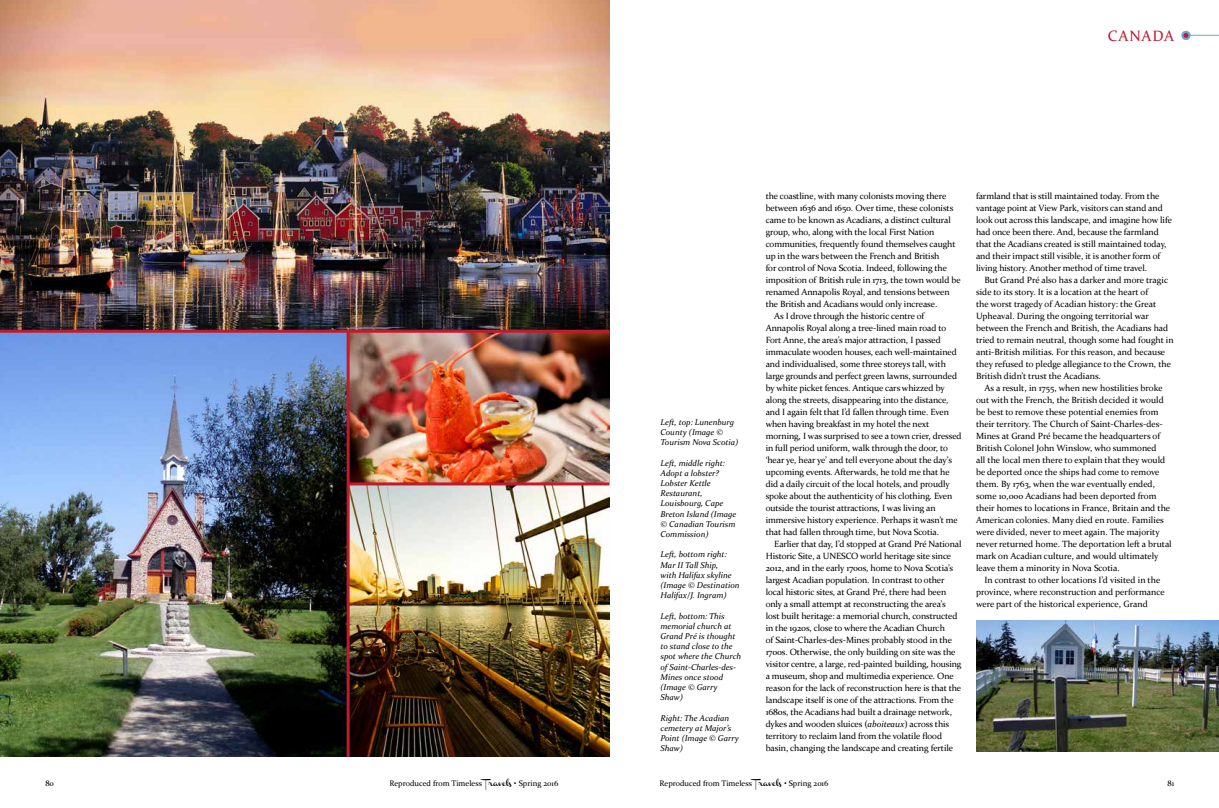
<style>
.page{position:relative;width:1219px;height:808px;background:#fff}
.page>*{position:absolute;margin:0;border:0;box-sizing:border-box;transform-origin:0 0}
.t1{font:15px "Constantia";letter-spacing:.06em;color:#be1b2e}
.t2{font:9px/12px "Constantia";letter-spacing:-.01em;color:#000}
.t3{font:italic 8.5px/10.2px "Constantia";color:#000}
.t4{font:8px "Constantia";color:#000}
.s1{font-family:"Channel";font-size:6px}
.s2{font-style:italic}
</style>
<div class="page">
<img style="left:976px;top:620px;width:243px;height:131px">
<img style="left:0;top:0;width:609px;height:757px">
<div style="left:1182px;top:32px;width:7px;height:7px;background:#be1b2e;border-radius:50%"></div>
<div style="left:1181px;top:31px;width:10px;height:9px;border:2px solid #6ca5d5;border-radius:50%"></div>
<hr style="left:1189px;top:35px;width:30px;height:1px;background:#6ca5d5">
<hr style="left:0;top:330px;width:609px;height:3px;background:#be1b2e">
<hr style="left:347px;top:330px;width:3px;height:427px;background:#be1b2e">
<hr style="left:348px;top:482px;width:261px;height:3px;background:#be1b2e">
<p class="t4" style="left:45px;top:778px;width:10px">80</p>
<p class="t4" style="left:390px;top:778px;width:170px">Reproduced from Timeless <span class="s1">Travels</span> • Spring 2016</p>
<h1 class="t1" style="left:1108px;top:26px;width:68px">CANADA</h1>
<p class="t2" style="left:976px;top:190px;width:197px">farmland that is still maintained today. From the vantage point at View Park, visitors can stand and look out across this landscape, and imagine how life had once been there. And, because the farmland that the Acadians created is still maintained today, and their impact still visible, it is another form of living history. Another method of time travel.</p>
<p class="t2" style="left:976px;top:274px;width:199px;text-indent:9px">But Grand Pré also has a darker and more tragic side to its story. It is a location at the heart of<br>the worst tragedy of Acadian history: the Great Upheaval. During the ongoing territorial war between the French and British, the Acadians had tried to remain neutral, though some had fought in anti-British militias. For this reason, and because they refused to pledge allegiance to the Crown, the British didn’t trust the Acadians.</p>
<p class="t2" style="left:976px;top:382px;width:197px;text-indent:9px">As a result, in 1755, when new hostilities broke out with the French, the British decided it would be best to remove these potential enemies from their territory. The Church of Saint-Charles-des-Mines at Grand Pré became the headquarters of British Colonel John Winslow, who summoned<br>all the local men there to explain that they would be deported once the ships had come to remove them. By 1763, when the war eventually ended, some 10,000 Acadians had been deported from their homes to locations in France, Britain and the American colonies. Many died en route. Families were divided, never to meet again. The majority never returned home. The deportation left a brutal mark on Acadian culture, and would ultimately leave them a minority in Nova Scotia.</p>
<p class="t2" style="left:976px;top:573px;width:190px;text-indent:9px">In contrast to other locations I’d visited in the province, where reconstruction and performance were part of the historical experience, Grand</p>
<p class="t2" style="left:766px;top:190px;width:182px">the coastline, with many colonists moving there</p>
<p class="t2" style="left:766px;top:202px;width:189px">between 1636 and 1650. Over time, these colonists</p>
<p class="t2" style="left:766px;top:214px;width:187px">came to be known as Acadians, a distinct cultural</p>
<p class="t2" style="left:766px;top:226px;width:170px">group, who, along with the local First Nation</p>
<p class="t2" style="left:766px;top:238px;width:191px">communities, frequently found themselves caught</p>
<p class="t2" style="left:766px;top:250px;width:175px">up in the wars between the French and British</p>
<p class="t2" style="left:766px;top:262px;width:183px">for control of Nova Scotia. Indeed, following the</p>
<p class="t2" style="left:766px;top:274px;width:197px">imposition of British rule in 1713, the town would be</p>
<p class="t2" style="left:766px;top:286px;width:186px">renamed Annapolis Royal, and tensions between</p>
<p class="t2" style="left:766px;top:298px;width:173px">the British and Acadians would only increase.</p>
<p class="t2" style="left:774px;top:310px;width:152px">As I drove through the historic centre of</p>
<p class="t2" style="left:766px;top:322px;width:182px">Annapolis Royal along a tree-lined main road to</p>
<p class="t2" style="left:766px;top:334px;width:177px">Fort Anne, the area’s major attraction, I passed</p>
<p class="t2" style="left:766px;top:346px;width:193px">immaculate wooden houses, each well-maintained</p>
<p class="t2" style="left:766px;top:358px;width:182px">and individualised, some three storeys tall, with</p>
<p class="t2" style="left:766px;top:370px;width:193px">large grounds and perfect green lawns, surrounded</p>
<p class="t2" style="left:766px;top:382px;width:181px">by white picket fences. Antique cars whizzed by</p>
<p class="t2" style="left:766px;top:394px;width:184px">along the streets, disappearing into the distance,</p>
<p class="t2" style="left:766px;top:406px;width:185px">and I again felt that I’d fallen through time. Even</p>
<p class="t2" style="left:766px;top:418px;width:165px">when having breakfast in my hotel the next</p>
<p class="t2" style="left:766px;top:430px;width:197px">morning, I was surprised to see a town crier, dressed</p>
<p class="t2" style="left:766px;top:442px;width:184px">in full period uniform, walk through the door, to</p>
<p class="t2" style="left:766px;top:454px;width:188px">‘hear ye, hear ye’ and tell everyone about the day’s</p>
<p class="t2" style="left:766px;top:466px;width:185px">upcoming events. Afterwards, he told me that he</p>
<p class="t2" style="left:766px;top:478px;width:186px">did a daily circuit of the local hotels, and proudly</p>
<p class="t2" style="left:766px;top:490px;width:188px">spoke about the authenticity of his clothing. Even</p>
<p class="t2" style="left:766px;top:502px;width:172px">outside the tourist attractions, I was living an</p>
<p class="t2" style="left:766px;top:514px;width:194px">immersive history experience. Perhaps it wasn’t me</p>
<p class="t2" style="left:766px;top:526px;width:175px">that had fallen through time, but Nova Scotia.</p>
<p class="t2" style="left:774px;top:538px;width:189px">Earlier that day, I’d stopped at Grand Pré National</p>
<p class="t2" style="left:766px;top:550px;width:187px">Historic Site, a UNESCO world heritage site since</p>
<p class="t2" style="left:766px;top:562px;width:189px">2012, and in the early 1700s, home to Nova Scotia’s</p>
<p class="t2" style="left:766px;top:574px;width:180px">largest Acadian population. In contrast to other</p>
<p class="t2" style="left:766px;top:586px;width:182px">local historic sites, at Grand Pré, there had been</p>
<p class="t2" style="left:766px;top:598px;width:181px">only a small attempt at reconstructing the area’s</p>
<p class="t2" style="left:766px;top:610px;width:193px">lost built heritage: a memorial church, constructed</p>
<p class="t2" style="left:766px;top:622px;width:181px">in the 1920s, close to where the Acadian Church</p>
<p class="t2" style="left:766px;top:634px;width:188px">of Saint-Charles-des-Mines probably stood in the</p>
<p class="t2" style="left:766px;top:646px;width:191px">1700s. Otherwise, the only building on site was the</p>
<p class="t2" style="left:766px;top:658px;width:197px">visitor centre, a large, red-painted building, housing</p>
<p class="t2" style="left:766px;top:670px;width:190px">a museum, shop and multimedia experience. One</p>
<p class="t2" style="left:766px;top:682px;width:197px">reason for the lack of reconstruction here is that the</p>
<p class="t2" style="left:766px;top:694px;width:190px">landscape itself is one of the attractions. From the</p>
<p class="t2" style="left:766px;top:706px;width:188px">1680s, the Acadians had built a drainage network,</p>
<p class="t2" style="left:766px;top:718px;width:185px">dykes and wooden sluices (<span class="s2">aboiteaux</span>) across this</p>
<p class="t2" style="left:766px;top:730px;width:178px">territory to reclaim land from the volatile flood</p>
<p class="t2" style="left:766px;top:742px;width:189px">basin, changing the landscape and creating fertile</p>
<p class="t3" style="left:660px;top:416px;width:79px">Left, top: Lunenburg<br>County (Image ©<br>Tourism Nova Scotia)</p>
<p class="t3" style="left:660px;top:457px;width:77px">Left, middle right:<br>Adopt a lobster?<br>Lobster Kettle<br>Restaurant,<br>Louisbourg, Cape<br>Breton Island (Image © Canadian Tourism<br>Commission)</p>
<p class="t3" style="left:660px;top:549px;width:81px">Left, bottom right:<br>Mar II Tall Ship,<br>with Halifax skyline (Image © Destination<br>Halifax/J. Ingram)</p>
<p class="t3" style="left:660px;top:610px;width:82px">Left, bottom: This memorial church at<br>Grand Pré is thought to stand close to the spot where the Church of Saint-Charles-des-<br>Mines once stood (Image © Garry<br>Shaw)</p>
<p class="t3" style="left:660px;top:712px;width:80px">Right: The Acadian cemetery at Major’s<br>Point (Image © Garry<br>Shaw)</p>
<p class="t4" style="left:660px;top:778px;width:170px">Reproduced from Timeless <span class="s1">Travels</span> • Spring 2016</p>
<p class="t4" style="left:1168px;top:778px;width:8px">81</p>
</div>
